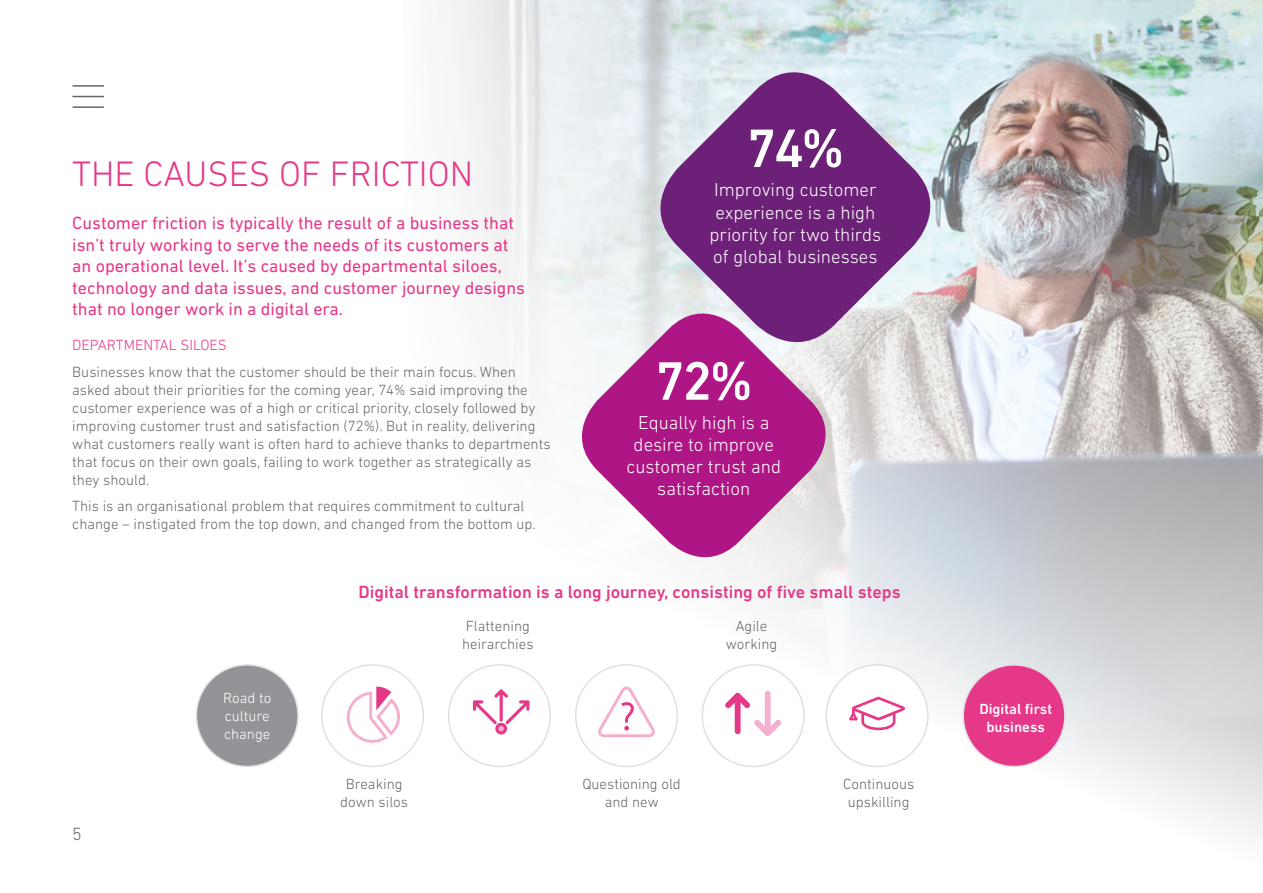
<style>
.page{position:relative;width:1263px;height:893px;background:#fff}
.page>*{position:absolute;margin:0;border:0;box-sizing:border-box;transform-origin:0 0}
.t1{font:500 55.05px "DIN Next W1 G";color:#fff}
.t2{font:300 36px "DIN Next W1 G";color:#e63888}
.t3{font:300 18.9px/22px "DIN Next W1 G";color:#fff;text-align:center}
.t4{font:18px/21.6px "DIN Next W1 G";color:#e63888}
.t5{font:500 18px "DIN Next W1 G";color:#e63888}
.t6{font:300 18px "DIN Next W1 G";color:#63666a}
.t7{font:300 15px/18px "DIN Next W1 G";color:#63666a;text-align:center}
.t8{font:500 15px/18px "DIN Next W1 G";color:#fff;text-align:center}
.t9{font:300 15px/18px "DIN Next W1 G";color:#fff;text-align:justify}
.t10{font:300 15px "DIN Next W1 G";color:#e63888}
</style>
<div class="page">
<img style="left:380px;top:0;width:883px;height:836px">
<hr style="left:73px;top:85px;width:30px;height:2px;background:#63666a">
<hr style="left:73px;top:96px;width:30px;height:1px;background:#63666a">
<hr style="left:73px;top:106px;width:30px;height:2px;background:#63666a">
<svg style="left:639px;top:51px;width:313px;height:313px;background:#a380ae"></svg>
<svg style="left:562px;top:294px;width:283px;height:283px"></svg>
<div style="left:196px;top:665px;width:102px;height:101px;background:#929497;border-radius:50%"></div>
<div style="left:322px;top:665px;width:101px;height:101px;background:#fff;border-radius:50%"></div>
<div style="left:449px;top:665px;width:101px;height:101px;background:#fff;border-radius:50%"></div>
<div style="left:576px;top:665px;width:101px;height:101px;background:#fff;border-radius:50%"></div>
<div style="left:702px;top:665px;width:102px;height:101px;background:#fff;border-radius:50%"></div>
<div style="left:826px;top:665px;width:102px;height:101px;background:#fff;border-radius:50%"></div>
<svg style="left:473px;top:689px;width:56px;height:45px"></svg>
<svg style="left:849px;top:697px;width:56px;height:33px"></svg>
<svg style="left:598px;top:686px;width:57px;height:51px"></svg>
<svg style="left:725px;top:691px;width:56px;height:45px"></svg>
<svg style="left:347px;top:686px;width:53px;height:57px"></svg>
<div style="left:963px;top:665px;width:102px;height:101px;background:#e63888;border-radius:50%"></div>
<h2 class="t2" style="left:72px;top:153px;width:402px">THE CAUSES OF FRICTION</h2>
<p class="t4" style="left:72px;top:212px;width:454px">Customer friction is typically the result of a business that isn’t truly working to serve the needs of its customers at an operational level. It’s caused by departmental siloes, technology and data issues, and customer journey designs that no longer work in a digital era.</p>
<p class="t10" style="left:72px;top:337px;width:156px">DEPARTMENTAL SILOES</p>
<p class="t7" style="left:72px;top:363px;width:480px;text-align:left">Businesses know that the customer should be their main focus. When asked about their priorities for the coming year, 74% said improving the customer experience was of a high or critical priority, closely followed by improving customer trust and satisfaction (72%). But in reality, delivering what customers really want is often hard to achieve thanks to departments that focus on their own goals, failing to work together as strategically as they should.</p>
<p class="t7" style="left:72px;top:497px;width:465px;text-align:left">This is an organisational problem that requires commitment to cultural change – instigated from the top down, and changed from the bottom up.</p>
<h1 class="t1" style="left:746px;top:116px;width:99px">74%</h1>
<p class="t3" style="left:709px;top:179px;width:173px">Improving customer experience is a high priority for two thirds of global businesses</p>
<h1 class="t1" style="left:655px;top:349px;width:99px">72%</h1>
<p class="t3" style="left:626px;top:411px;width:156px">Equally high is a desire to improve customer trust and satisfaction</p>
<p class="t5" style="left:358px;top:581px;width:544px">Digital transformation is a long journey, consisting of five small steps</p>
<p class="t6" style="left:72px;top:823px;width:11px">5</p>
<p class="t9" style="left:223px;top:689px;width:50px">Road to culture change</p>
<p class="t7" style="left:340px;top:775px;width:69px">Breaking down silos</p>
<p class="t7" style="left:462px;top:617px;width:73px;text-align:left">Flattening heirarchies</p>
<p class="t7" style="left:726px;top:617px;width:53px">Agile working</p>
<p class="t7" style="left:582px;top:775px;width:100px">Questioning old and new</p>
<p class="t7" style="left:843px;top:775px;width:73px">Continuous upskilling</p>
<p class="t8" style="left:979px;top:700px;width:74px">Digital first business</p>
</div>
